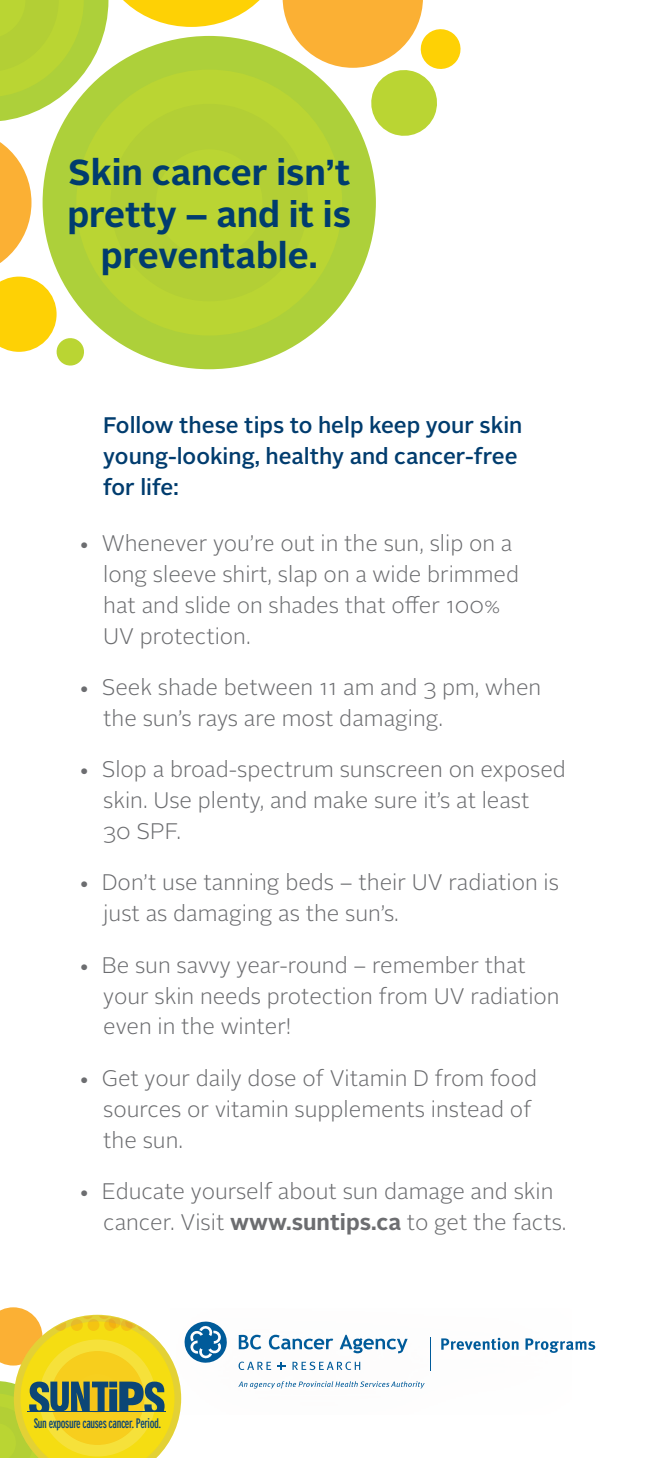
<style>
.page{position:relative;width:648px;height:1458px;background:#fff}
.page>*{position:absolute;margin:0;border:0;box-sizing:border-box;transform-origin:0 0}
.Header__Back{font:700 36px/41.4px "Alright Sans";color:#003c6e;text-align:center}
.t1{font:300 22.5px/31.1px "Alright Sans";color:#6c6d70}
.Leadin__Back{font:500 22.5px/31.1px "Alright Sans";color:#003c6e}
.t2{font:extra-condensed 13.72px "Interstate";letter-spacing:-.03em;color:#0c4676}
.s1{font-weight:700}
</style>
<div class="page">
<svg style="left:0;top:0;width:461px;height:367px"></svg>
<svg style="left:441px;top:1338px;width:78px;height:12px"></svg>
<svg style="left:526px;top:1338px;width:69px;height:15px"></svg>
<svg style="left:239px;top:1335px;width:22px;height:14px"></svg>
<svg style="left:269px;top:1335px;width:64px;height:14px"></svg>
<svg style="left:340px;top:1335px;width:68px;height:18px"></svg>
<svg style="left:239px;top:1362px;width:32px;height:8px"></svg>
<svg style="left:293px;top:1362px;width:67px;height:8px"></svg>
<svg style="left:238px;top:1381px;width:187px;height:8px"></svg>
<hr style="left:430px;top:1337px;width:1px;height:33px;background:#005b9a">
<svg style="left:277px;top:1362px;width:8px;height:8px"></svg>
<svg style="left:0;top:1307px;width:227px;height:151px"></svg>
<hr style="left:27px;top:1412px;width:139px;height:1px;background:#0c4676">
<div style="left:43px;top:36px;width:333px;height:333px;background:#add03a;border-radius:50%"></div>
<div style="left:76px;top:70px;width:266px;height:266px;background:#bad533;border-radius:50%"></div>
<div style="left:111px;top:104px;width:197px;height:197px;border:45px solid #b3cf35;border-radius:50%"></div>
<p class="Header__Back" style="left:67px;top:152px;width:285px">Skin cancer isn’t pretty – and it is preventable.</p>
<p class="Leadin__Back" style="left:103px;top:410px;width:421px">Follow these tips to help keep your skin young-looking, healthy and cancer-free for life:</p>
<p class="t1" style="left:103px;top:528px;width:417px;text-indent:-25px">• Whenever you’re out in the sun, slip on a long sleeve shirt, slap on a wide brimmed hat and slide on shades that offer 100% UV protection.</p>
<p class="t1" style="left:103px;top:672px;width:440px;text-indent:-25px">• Seek shade between 11 am and 3 pm, when the sun’s rays are most damaging.</p>
<p class="t1" style="left:103px;top:754px;width:464px;text-indent:-25px">• Slop a broad-spectrum sunscreen on exposed skin. Use plenty, and make sure it’s at least<br>30 SPF.</p>
<p class="t1" style="left:103px;top:867px;width:457px;text-indent:-25px">• Don’t use tanning beds – their UV radiation is just as damaging as the sun’s.</p>
<p class="t1" style="left:103px;top:950px;width:458px;text-indent:-25px">• Be sun savvy year-round – remember that your skin needs protection from UV radiation even in the winter!</p>
<p class="t1" style="left:103px;top:1063px;width:435px;text-indent:-25px">• Get your daily dose of Vitamin D from food sources or vitamin supplements instead of the sun.</p>
<p class="t1" style="left:103px;top:1176px;width:465px;text-indent:-25px">• Educate yourself about sun damage and skin cancer. Visit <span class="s1">www.suntips.ca</span> to get the facts.</p>
<p class="t2" style="left:34px;top:1415px;width:129px">Sun exposure causes cancer. Period.</p>
</div>
